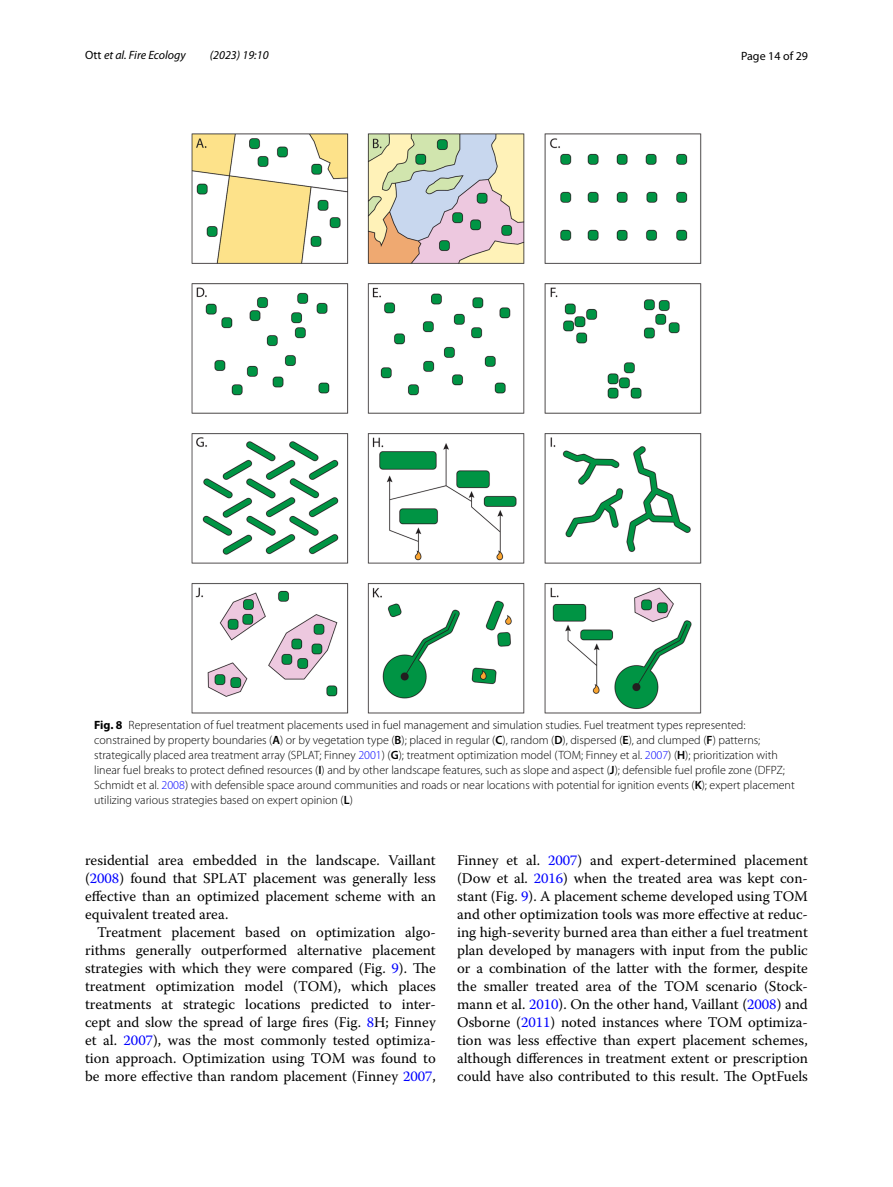
<style>
.page{position:relative;width:893px;height:1187px;background:#fff}
.page>*{position:absolute;margin:0;border:0;box-sizing:border-box;transform-origin:0 0}
.t1{font:14.7px/18px "Warnock Pro";color:#000;text-align:justify}
.t2{font:300 12px/15px "Myriad Pro";color:#000}
.t3{font:italic 12px "Myriad Pro";color:#000}
.t4{font:12px "Myriad Pro";color:#000}
.s1{font-style:normal}
.s2{font-weight:700}
.s3{font-weight:600}
.s4{color:#00f}
</style>
<div class="page">
<img style="left:191px;top:133px;width:511px;height:580px">
<p class="t3" style="left:85px;top:48px;width:102px"><span class="s1">Ott</span> et al. Fire Ecology</p>
<p class="t3" style="left:210px;top:48px;width:60px">(2023) 19:10</p>
<p class="t4" style="left:741px;top:48px;width:68px">Page 14 of 29</p>
<p class="t2" style="left:94px;top:717px;width:702px"><span class="s2">Fig. 8</span> Representation of fuel treatment placements used in fuel management and simulation studies. Fuel treatment types represented: constrained by property boundaries (<span class="s3">A</span>) or by vegetation type (<span class="s3">B</span>); placed in regular (<span class="s3">C</span>), random (<span class="s3">D</span>), dispersed (<span class="s3">E</span>), and clumped (<span class="s3">F</span>) patterns; strategically placed area treatment array (SPLAT; Finney <span class="s4">2001</span>) (<span class="s3">G</span>); treatment optimization model (TOM; Finney et al. <span class="s4">2007</span>) (<span class="s3">H</span>); prioritization with linear fuel breaks to protect defined resources (<span class="s3">I</span>) and by other landscape features, such as slope and aspect (<span class="s3">J</span>); defensible fuel profile zone (DFPZ; Schmidt et al. <span class="s4">2008</span>) with defensible space around communities and roads or near locations with potential for ignition events (<span class="s3">K</span>); expert placement utilizing various strategies based on expert opinion (<span class="s3">L</span>)</p>
<p class="t1" style="left:85px;top:851px;width:352px">residential area embedded in the landscape. Vaillant (<span class="s4">2008</span>) found that SPLAT placement was generally less effective than an optimized placement scheme with an equivalent treated area.</p>
<p class="t1" style="left:85px;top:923px;width:352px;text-indent:12px">Treatment placement based on optimization algo&shy;rithms generally outperformed alternative placement strategies with which they were compared (Fig. <span class="s4">9</span>). The treatment optimization model (TOM), which places treatments at strategic locations predicted to inter&shy;cept and slow the spread of large fires (Fig. <span class="s4">8</span>H; Finney et al. <span class="s4">2007</span>), was the most commonly tested optimiza&shy;tion approach. Optimization using TOM was found to be more effective than random placement (Finney <span class="s4">2007</span>,</p>
<p class="t1" style="left:457px;top:851px;width:352px">Finney et al. <span class="s4">2007</span>) and expert-determined placement (Dow et al. <span class="s4">2016</span>) when the treated area was kept con&shy;stant (Fig. <span class="s4">9</span>). A placement scheme developed using TOM and other optimization tools was more effective at reduc&shy;ing high-severity burned area than either a fuel treatment plan developed by managers with input from the public or a combination of the latter with the former, despite the smaller treated area of the TOM scenario (Stock&shy;mann et al. <span class="s4">2010</span>). On the other hand, Vaillant (<span class="s4">2008</span>) and Osborne (<span class="s4">2011</span>) noted instances where TOM optimiza&shy;tion was less effective than expert placement schemes, although differences in treatment extent or prescription could have also contributed to this result. The OptFuels</p>
</div>
